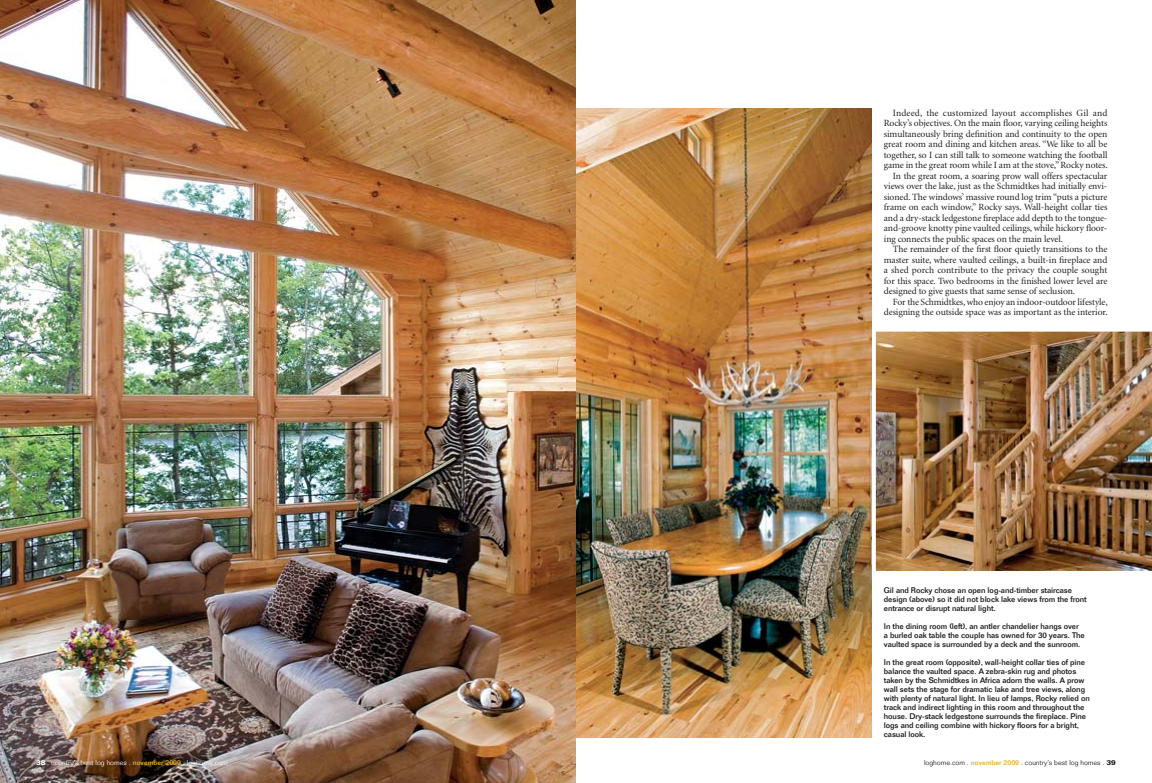
<style>
.page{position:relative;width:1152px;height:783px;background:#fff}
.page>*{position:absolute;margin:0;border:0;box-sizing:border-box;transform-origin:0 0}
.t1{font:9.5px "Minion";letter-spacing:-.01em;color:#231f20}
.t2{font:9.5px "Minion";letter-spacing:.015em;color:#231f20}
.t3{font:500 8px/9px "Folio Std";letter-spacing:-.01em;color:#231f20}
.t4{font:300 7px "Folio Std";color:#fff}
.t5{font:300 7px "Folio Std";color:#231f20}
.s1{font-weight:700}
.s2{font-weight:500;color:#e6b122}
</style>
<div class="page">
<img style="left:0;top:0;width:576px;height:783px">
<img style="left:576px;top:108px;width:296px;height:630px">
<img style="left:875px;top:331px;width:277px;height:240px">
<p class="t2" style="left:893px;top:109px;width:216px">Indeed, the customized layout accomplishes Gil and</p>
<p class="t1" style="left:884px;top:119px;width:225px">Rocky’s objectives. On the main floor, varying ceiling heights</p>
<p class="t1" style="left:884px;top:130px;width:225px">simultaneously bring definition and continuity to the open</p>
<p class="t1" style="left:884px;top:140px;width:225px">great room and dining and kitchen areas. “We like to all be</p>
<p class="t1" style="left:884px;top:151px;width:225px">together, so I can still talk to someone watching the football</p>
<p class="t1" style="left:884px;top:161px;width:225px">game in the great room while I am at the stove,” Rocky notes.</p>
<p class="t1" style="left:893px;top:172px;width:216px">In the great room, a soaring prow wall offers spectacular</p>
<p class="t1" style="left:884px;top:182px;width:225px">views over the lake, just as the Schmidtkes had initially envi-</p>
<p class="t1" style="left:884px;top:193px;width:225px">sioned. The windows’ massive round log trim “puts a picture</p>
<p class="t1" style="left:884px;top:203px;width:225px">frame on each window,” Rocky says. Wall-height collar ties</p>
<p class="t1" style="left:884px;top:214px;width:225px">and a dry-stack ledgestone fireplace add depth to the tongue-</p>
<p class="t1" style="left:884px;top:224px;width:225px">and-groove knotty pine vaulted ceilings, while hickory floor-</p>
<p class="t1" style="left:884px;top:235px;width:181px">ing connects the public spaces on the main level.</p>
<p class="t1" style="left:893px;top:245px;width:216px">The remainder of the first floor quietly transitions to the</p>
<p class="t1" style="left:884px;top:256px;width:225px">master suite, where vaulted ceilings, a built-in fireplace and</p>
<p class="t1" style="left:884px;top:266px;width:225px">a shed porch contribute to the privacy the couple sought</p>
<p class="t1" style="left:884px;top:277px;width:225px">for this space. Two bedrooms in the finished lower level are</p>
<p class="t1" style="left:884px;top:287px;width:193px">designed to give guests that same sense of seclusion.</p>
<p class="t1" style="left:893px;top:298px;width:216px">For the Schmidtkes, who enjoy an indoor-outdoor lifestyle,</p>
<p class="t1" style="left:884px;top:308px;width:225px">designing the outside space was as important as the interior.</p>
<p class="t3" style="left:884px;top:587px;width:204px">Gil and Rocky chose an open log-and-timber staircase design (above) so it did not block lake views from the front entrance or disrupt natural light.</p>
<p class="t3" style="left:884px;top:623px;width:202px">In the dining room (left), an antler chandelier hangs over a burled oak table the couple has owned for 30 years. The vaulted space is surrounded by a deck and the sunroom.</p>
<p class="t3" style="left:884px;top:659px;width:207px">In the great room (opposite), wall-height collar ties of pine balance the vaulted space. A zebra-skin rug and photos taken by the Schmidtkes in Africa adorn the walls. A prow wall sets the stage for dramatic lake and tree views, along with plenty of natural light. In lieu of lamps, Rocky relied on track and indirect lighting in this room and throughout the house. Dry-stack ledgestone surrounds the fireplace. Pine logs and ceiling combine with hickory floors for a bright, casual look.</p>
<p class="t4" style="left:36px;top:760px;width:193px"><span class="s1">38</span> . country’s best log homes . <span class="s2">november 2009</span> . loghome.com</p>
<p class="t5" style="left:924px;top:760px;width:193px">loghome.com . <span class="s2">november 2009</span> . country’s best log homes . <span class="s1">39</span></p>
</div>
